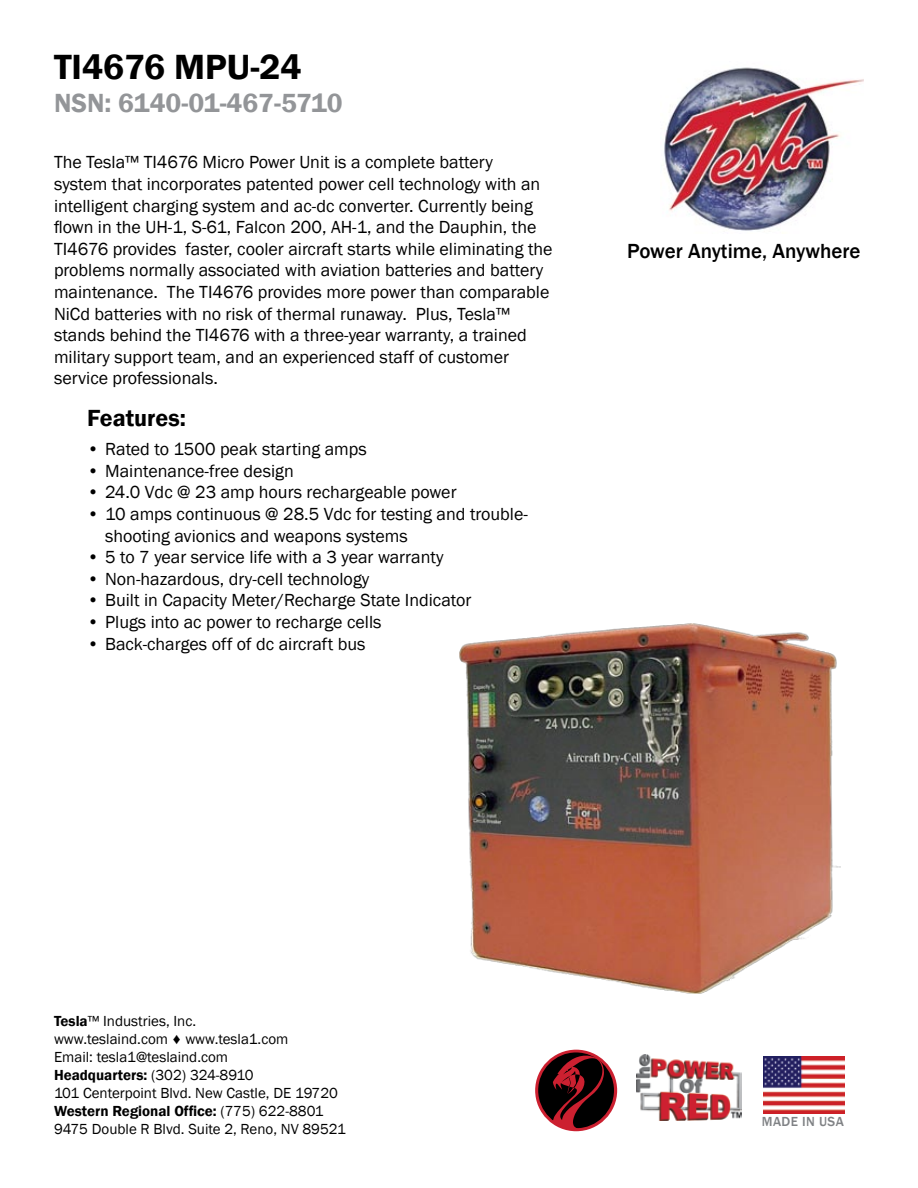
<style>
.page{position:relative;width:918px;height:1188px;background:#fff}
.page>*{position:absolute;margin:0;border:0;box-sizing:border-box;transform-origin:0 0}
.t1{font:600 36px "Franklin Gothic";color:#000}
.t2{font:600 27px "Franklin Gothic";color:#939598}
.t3{font:600 24px "Franklin Gothic";color:#000}
.t4{font:500 21px "Franklin Gothic";color:#000}
.t5{font:18px/21.6px "Franklin Gothic";color:#000}
.t6{font:15px/18px "Franklin Gothic";color:#000}
.t7{font:500 13.5px "Franklin Gothic";letter-spacing:.03em;color:#808285}
.s1{font-weight:600}
</style>
<div class="page">
<img style="left:459px;top:624px;width:382px;height:369px">
<img style="left:664px;top:67px;width:200px;height:164px">
<svg style="left:535px;top:1050px;width:82px;height:81px"></svg>
<div style="left:538px;top:1052px;width:76px;height:76px;background:#000;border-radius:50%"></div>
<svg style="left:553px;top:1055px;width:51px;height:75px"></svg>
<img style="left:637px;top:1055px;width:105px;height:66px">
<img style="left:763px;top:1057px;width:81px;height:57px">
<h1 class="t1" style="left:54px;top:45px;width:249px">TI4676 MPU-24</h1>
<h2 class="t2" style="left:54px;top:86px;width:290px">NSN: 6140-01-467-5710</h2>
<p class="t5" style="left:54px;top:152px;width:500px">The Tesla™ TI4676 Micro Power Unit is a complete battery<br>system that incorporates patented power cell technology with an intelligent charging system and ac-dc converter. Currently being flown in the UH-1, S-61, Falcon 200, AH-1, and the Dauphin, the TI4676 provides faster, cooler aircraft starts while eliminating the problems normally associated with aviation batteries and battery maintenance. The TI4676 provides more power than comparable NiCd batteries with no risk of thermal runaway. Plus, Tesla™ stands behind the TI4676 with a three-year warranty, a trained military support team, and an experienced staff of customer service professionals.</p>
<h3 class="t3" style="left:87px;top:403px;width:100px">Features:</h3>
<p class="t5" style="left:87px;top:439px;width:281px">• Rated to 1500 peak starting amps</p>
<p class="t5" style="left:87px;top:460px;width:208px">• Maintenance-free design</p>
<p class="t5" style="left:87px;top:482px;width:371px">• 24.0 Vdc @ 23 amp hours rechargeable power</p>
<p class="t5" style="left:105px;top:504px;width:424px;text-indent:-18px">• 10 amps continuous @ 28.5 Vdc for testing and trouble&shy;shooting avionics and weapons systems</p>
<p class="t5" style="left:87px;top:547px;width:358px">• 5 to 7 year service life with a 3 year warranty</p>
<p class="t5" style="left:87px;top:568px;width:284px">• Non-hazardous, dry-cell technology</p>
<p class="t5" style="left:87px;top:590px;width:386px">• Built in Capacity Meter/Recharge State Indicator</p>
<p class="t5" style="left:87px;top:612px;width:296px">• Plugs into ac power to recharge cells</p>
<p class="t5" style="left:87px;top:633px;width:280px">• Back-charges off of dc aircraft bus</p>
<p class="t4" style="left:627px;top:238px;width:235px">Power Anytime, Anywhere</p>
<p class="t6" style="left:54px;top:1012px;width:293px"><span class="s1">Tesla</span>™ Industries, Inc.<br>www.teslaind.com ♦ www.tesla1.com<br>Email: tesla1@teslaind.com<br><span class="s1">Headquarters:</span> (302) 324-8910<br>101 Centerpoint Blvd. New Castle, DE 19720<br><span class="s1">Western Regional Office:</span> (775) 622-8801<br>9475 Double R Blvd. Suite 2, Reno, NV 89521</p>
<p class="t7" style="left:762px;top:1113px;width:84px">MADE IN USA</p>
</div>
